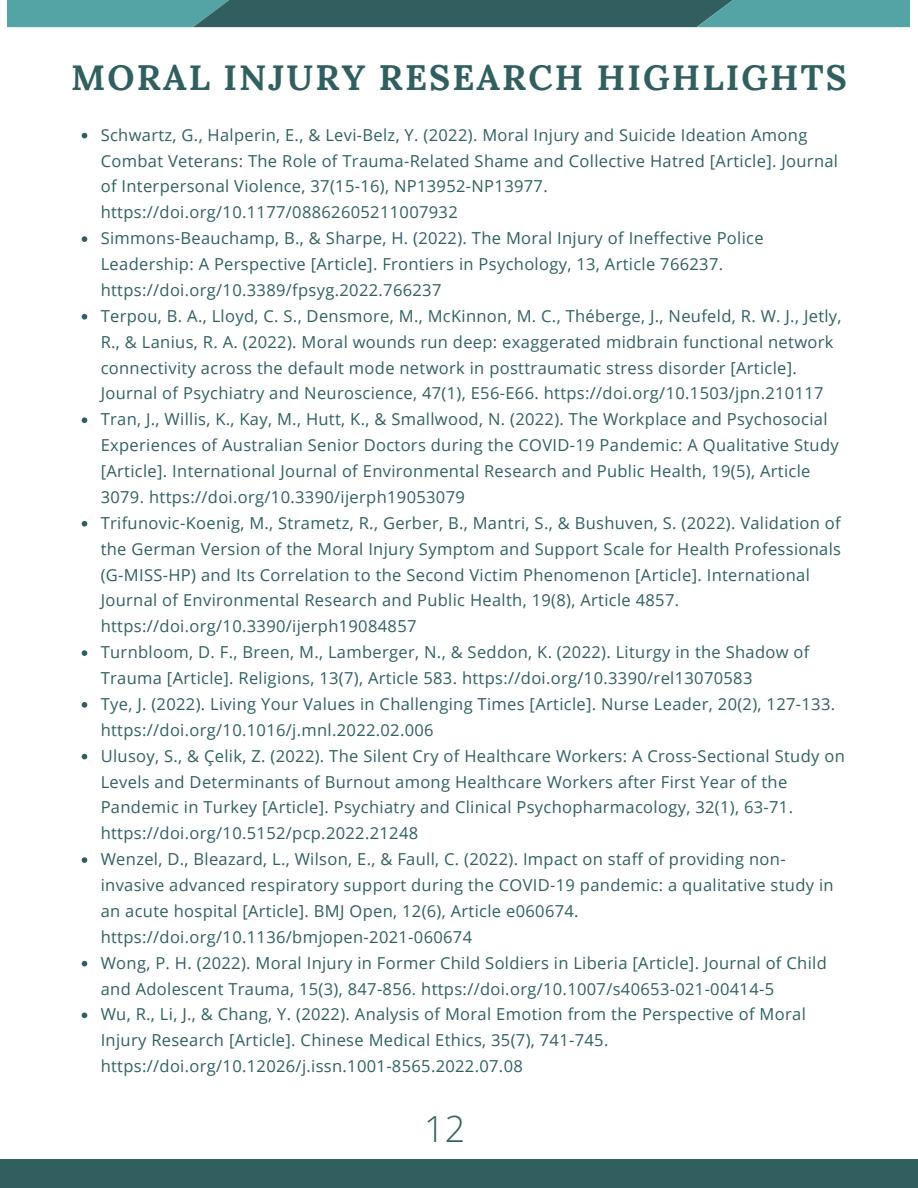
<style>
.page{position:relative;width:918px;height:1188px;background:#fff}
.page>*{position:absolute;margin:0;border:0;box-sizing:border-box;transform-origin:0 0}
.t1{font:300 36px "Open Sans";color:#315f60}
.t2{font:700 35.25px "Lora";letter-spacing:.06em;color:#315f60}
.t3{font:16.5px/25.8px "Open Sans";letter-spacing:.02em;color:#315f60}
</style>
<div class="page">
<div style="left:0;top:1160px;width:918px;height:28px;background:#315f60"></div>
<svg style="left:8px;top:0;width:902px;height:27px;background:#417d7e"></svg>
<svg style="left:82px;top:133px;width:5px;height:5px"></svg>
<svg style="left:82px;top:236px;width:5px;height:6px"></svg>
<svg style="left:82px;top:314px;width:5px;height:6px"></svg>
<svg style="left:82px;top:417px;width:5px;height:6px"></svg>
<svg style="left:82px;top:521px;width:5px;height:6px"></svg>
<svg style="left:82px;top:650px;width:5px;height:6px"></svg>
<svg style="left:82px;top:702px;width:5px;height:6px"></svg>
<svg style="left:82px;top:754px;width:5px;height:5px"></svg>
<svg style="left:82px;top:857px;width:5px;height:6px"></svg>
<svg style="left:82px;top:961px;width:5px;height:5px"></svg>
<svg style="left:82px;top:1013px;width:5px;height:5px"></svg>
<h2 class="t2" style="left:71px;top:55px;width:777px">MORAL INJURY RESEARCH HIGHLIGHTS</h2>
<p class="t3" style="left:101px;top:121px;width:746px">Schwartz, G., Halperin, E., &amp; Levi-Belz, Y. (2022). Moral Injury and Suicide Ideation Among Combat Veterans: The Role of Trauma-Related Shame and Collective Hatred [Article]. Journal of Interpersonal Violence, 37(15-16), NP13952-NP13977. https://doi.org/10.1177/08862605211007932<br>Simmons-Beauchamp, B., &amp; Sharpe, H. (2022). The Moral Injury of Ineffective Police Leadership: A Perspective [Article]. Frontiers in Psychology, 13, Article 766237. https://doi.org/10.3389/fpsyg.2022.766237<br>Terpou, B. A., Lloyd, C. S., Densmore, M., McKinnon, M. C., Théberge, J., Neufeld, R. W. J., Jetly, R., &amp; Lanius, R. A. (2022). Moral wounds run deep: exaggerated midbrain functional network connectivity across the default mode network in posttraumatic stress disorder [Article].<br>Journal of Psychiatry and Neuroscience, 47(1), E56-E66. https://doi.org/10.1503/jpn.210117<br>Tran, J., Willis, K., Kay, M., Hutt, K., &amp; Smallwood, N. (2022). The Workplace and Psychosocial Experiences of Australian Senior Doctors during the COVID-19 Pandemic: A Qualitative Study [Article]. International Journal of Environmental Research and Public Health, 19(5), Article 3079. https://doi.org/10.3390/ijerph19053079<br>Trifunovic-Koenig, M., Strametz, R., Gerber, B., Mantri, S., &amp; Bushuven, S. (2022). Validation of the German Version of the Moral Injury Symptom and Support Scale for Health Professionals (G-MISS-HP) and Its Correlation to the Second Victim Phenomenon [Article]. International Journal of Environmental Research and Public Health, 19(8), Article 4857. https://doi.org/10.3390/ijerph19084857<br>Turnbloom, D. F., Breen, M., Lamberger, N., &amp; Seddon, K. (2022). Liturgy in the Shadow of Trauma [Article]. Religions, 13(7), Article 583. https://doi.org/10.3390/rel13070583<br>Tye, J. (2022). Living Your Values in Challenging Times [Article]. Nurse Leader, 20(2), 127-133. https://doi.org/10.1016/j.mnl.2022.02.006<br>Ulusoy, S., &amp; Çelik, Z. (2022). The Silent Cry of Healthcare Workers: A Cross-Sectional Study on Levels and Determinants of Burnout among Healthcare Workers after First Year of the Pandemic in Turkey [Article]. Psychiatry and Clinical Psychopharmacology, 32(1), 63-71. https://doi.org/10.5152/pcp.2022.21248<br>Wenzel, D., Bleazard, L., Wilson, E., &amp; Faull, C. (2022). Impact on staff of providing non&shy;invasive advanced respiratory support during the COVID-19 pandemic: a qualitative study in an acute hospital [Article]. BMJ Open, 12(6), Article e060674. https://doi.org/10.1136/bmjopen-2021-060674<br>Wong, P. H. (2022). Moral Injury in Former Child Soldiers in Liberia [Article]. Journal of Child and Adolescent Trauma, 15(3), 847-856. https://doi.org/10.1007/s40653-021-00414-5<br>Wu, R., Li, J., &amp; Chang, Y. (2022). Analysis of Moral Emotion from the Perspective of Moral Injury Research [Article]. Chinese Medical Ethics, 35(7), 741-745. https://doi.org/10.12026/j.issn.1001-8565.2022.07.08</p>
<h1 class="t1" style="left:424px;top:1103px;width:43px">12</h1>
</div>
